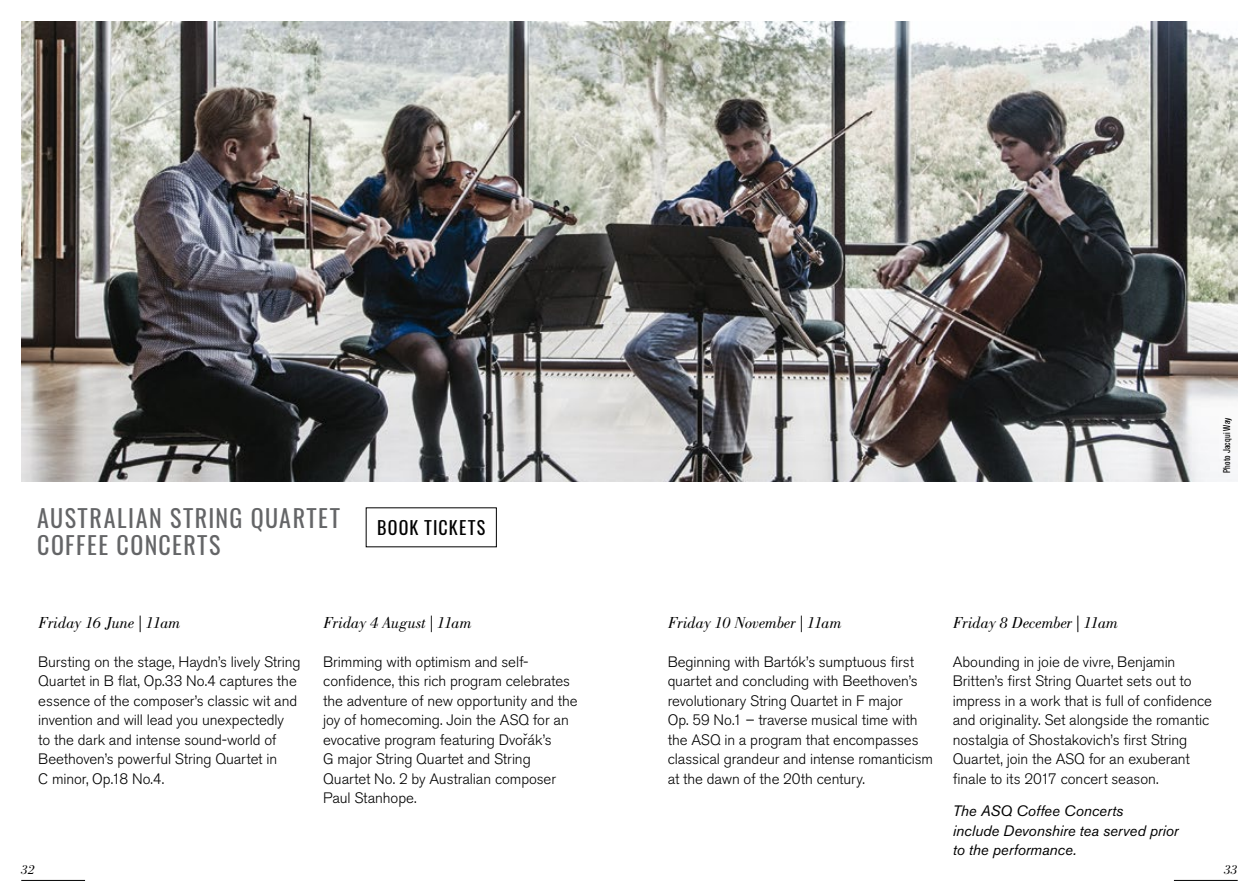
<style>
.page{position:relative;width:1259px;height:893px;background:#fff}
.page>*{position:absolute;margin:0;border:0;box-sizing:border-box;transform-origin:0 0}
.t1{font:24px/27px "Oswald";letter-spacing:.065em;color:#646567}
.t2{font:18px "Oswald";letter-spacing:.065em;color:#000}
.t3{font:italic 16.5px "Bodoni Std";letter-spacing:-.01em;color:#000}
.t4{font:300 15px/19.5px "Akzidenz Grotesk BE";letter-spacing:-.005em;color:#000}
.t5{font:italic 15px/19.5px "Akzidenz Grotesk BE";letter-spacing:-.005em;color:#000}
.t6{font:italic 13.5px "Bodoni Std";color:#000}
.t7{font:condensed 9.75px "Akzidenz Grotesk BE";letter-spacing:.02em;color:#000}
</style>
<div class="page">
<img style="left:21px;top:22px;width:1216px;height:460px">
<hr style="left:1174px;top:880px;width:63px;height:1px;background:#000">
<hr style="left:21px;top:880px;width:64px;height:1px;background:#000">
<h1 class="t1" style="left:37px;top:505px;width:304px">AUSTRALIAN STRING QUARTET<br>COFFEE CONCERTS</h1>
<p class="t2" style="left:377px;top:516px;width:109px">BOOK TICKETS</p>
<p class="t3" style="left:38px;top:613px;width:144px">Friday 16 June | 11am</p>
<p class="t4" style="left:38px;top:652px;width:264px">Bursting on the stage, Haydn’s lively String Quartet in B flat, Op.33 No.4 captures the essence of the composer’s classic wit and invention and will lead you unexpectedly<br>to the dark and intense sound-world of Beethoven’s powerful String Quartet in<br>C minor, Op.18 No.4.</p>
<p class="t3" style="left:323px;top:613px;width:150px">Friday 4 August | 11am</p>
<p class="t4" style="left:323px;top:652px;width:256px">Brimming with optimism and self&shy;confidence, this rich program celebrates the adventure of new opportunity and the joy of homecoming. Join the ASQ for an evocative program featuring Dvorák’s<br>G major String Quartet and String Quartet No. 2 by Australian composer Paul Stanhope.</p>
<p class="t4" style="left:523px;top:729px;width:6px">ˇ</p>
<p class="t6" style="left:21px;top:862px;width:15px">32</p>
<p class="t7" style="left:1221px;top:473px;width:57px;rotate:-90deg">Photo Jacqui Way</p>
<p class="t3" style="left:668px;top:613px;width:175px">Friday 10 November | 11am</p>
<p class="t4" style="left:668px;top:652px;width:267px">Beginning with Bartók’s sumptuous first quartet and concluding with Beethoven’s revolutionary String Quartet in F major<br>Op. 59 No.1 – traverse musical time with the ASQ in a program that encompasses classical grandeur and intense romanticism at the dawn of the 20th century.</p>
<p class="t3" style="left:952px;top:613px;width:167px">Friday 8 December | 11am</p>
<p class="t4" style="left:952px;top:652px;width:261px">Abounding in joie de vivre, Benjamin Britten’s first String Quartet sets out to impress in a work that is full of confidence and originality. Set alongside the romantic nostalgia of Shostakovich’s first String Quartet, join the ASQ for an exuberant finale to its 2017 concert season.</p>
<p class="t5" style="left:952px;top:801px;width:227px">The ASQ Coffee Concerts<br>include Devonshire tea served prior to the performance.</p>
<p class="t6" style="left:1224px;top:862px;width:15px">33</p>
</div>
